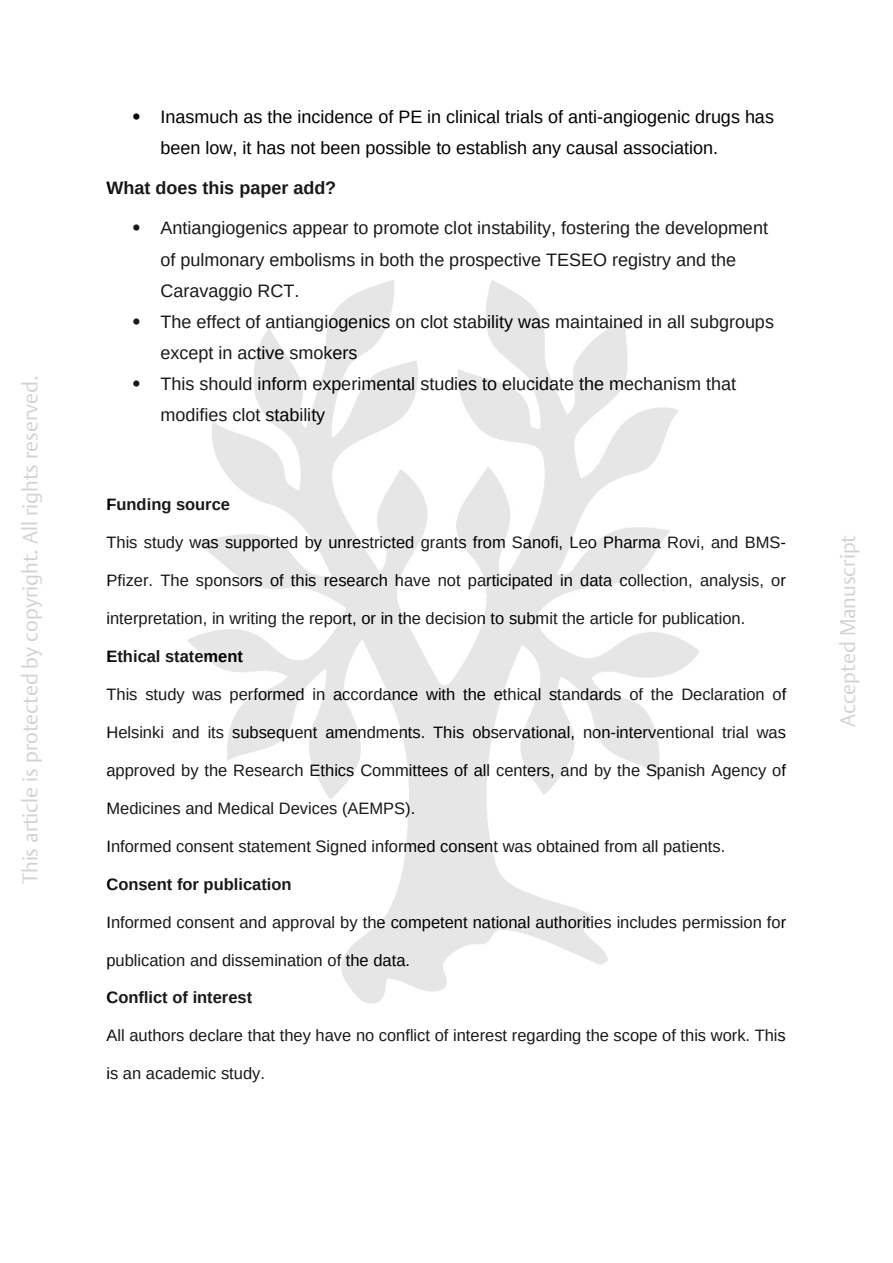
<style>
.page{position:relative;width:893px;height:1263px;background:#fff}
.page>*{position:absolute;margin:0;border:0;box-sizing:border-box;transform-origin:0 0}
.t1{font:300 21px "Thieme Argo 2011";color:#d1d2d4}
.t2{font:18px/31.2px "Liberation Sans";color:#000}
.t3{font:700 18px "Liberation Sans";color:#000}
.t4{font:16.5px "Liberation Sans";color:#000}
.t5{font:700 16.5px "Liberation Sans";color:#000}
</style>
<div class="page">
<img style="left:188px;top:280px;width:511px;height:724px">
<p class="t1" style="left:16px;top:884px;width:510px;rotate:-90deg">This article is protected by copyright. All rights reserved.</p>
<p class="t2" style="left:160px;top:102px;width:615px;text-indent:-27px">• Inasmuch as the incidence of PE in clinical trials of anti-angiogenic drugs has been low, it has not been possible to establish any causal association.</p>
<p class="t3" style="left:106px;top:178px;width:231px">What does this paper add?</p>
<p class="t2" style="left:160px;top:213px;width:609px;text-indent:-27px">• Antiangiogenics appear to promote clot instability, fostering the development of pulmonary embolisms in both the prospective TESEO registry and the<br>Caravaggio RCT.</p>
<p class="t2" style="left:160px;top:306px;width:615px;text-indent:-27px">• The effect of antiangiogenics on clot stability was maintained in all subgroups except in active smokers</p>
<p class="t2" style="left:160px;top:368px;width:577px;text-indent:-27px">• This should inform experimental studies to elucidate the mechanism that modifies clot stability</p>
<p class="t5" style="left:106px;top:495px;width:125px">Funding source</p>
<p class="t4" style="left:106px;top:533px;width:681px">This study was supported by unrestricted grants from Sanofi, Leo Pharma Rovi, and BMS-</p>
<p class="t4" style="left:106px;top:571px;width:681px">Pfizer. The sponsors of this research have not participated in data collection, analysis, or</p>
<p class="t4" style="left:106px;top:609px;width:640px">interpretation, in writing the report, or in the decision to submit the article for publication.</p>
<p class="t5" style="left:106px;top:647px;width:138px">Ethical statement</p>
<p class="t4" style="left:106px;top:685px;width:681px">This study was performed in accordance with the ethical standards of the Declaration of</p>
<p class="t4" style="left:106px;top:723px;width:681px">Helsinki and its subsequent amendments. This observational, non-interventional trial was</p>
<p class="t4" style="left:106px;top:761px;width:681px">approved by the Research Ethics Committees of all centers, and by the Spanish Agency of</p>
<p class="t4" style="left:106px;top:799px;width:310px">Medicines and Medical Devices (AEMPS).</p>
<p class="t4" style="left:106px;top:837px;width:620px">Informed consent statement Signed informed consent was obtained from all patients.</p>
<p class="t5" style="left:106px;top:875px;width:186px">Consent for publication</p>
<p class="t4" style="left:106px;top:913px;width:681px">Informed consent and approval by the competent national authorities includes permission for</p>
<p class="t4" style="left:106px;top:950px;width:305px">publication and dissemination of the data.</p>
<p class="t5" style="left:106px;top:988px;width:147px">Conflict of interest</p>
<p class="t4" style="left:106px;top:1026px;width:681px">All authors declare that they have no conflict of interest regarding the scope of this work. This</p>
<p class="t4" style="left:106px;top:1064px;width:160px">is an academic study.</p>
<p class="t1" style="left:834px;top:727px;width:194px;rotate:-90deg">Accepted Manuscript</p>
</div>
